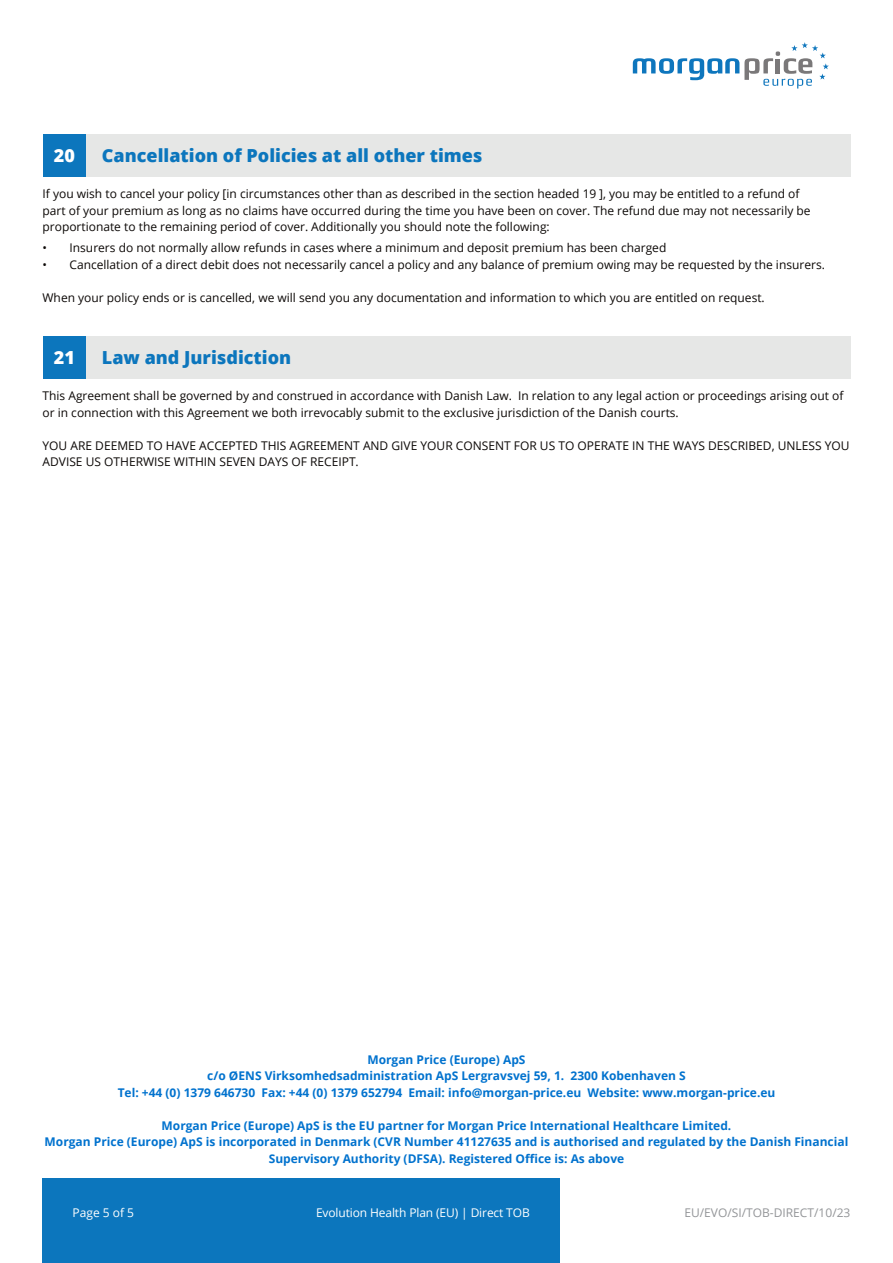
<style>
.page{position:relative;width:893px;height:1263px;background:#fff}
.page>*{position:absolute;margin:0;border:0;box-sizing:border-box;transform-origin:0 0}
.t1{font:800 18px "Open Sans";color:#0c76bd}
.t2{font:800 18px "Open Sans";color:#fff}
.t3{font:12px/16.6px "Open Sans";color:#0c0806}
.t4{font:700 12px/16.5px "Open Sans";color:#0072ce;text-align:center}
.t5{font:12px "Open Sans";letter-spacing:-.01em;color:#fff}
.t6{font:12px "Open Sans";color:#939598}
</style>
<div class="page">
<div style="left:43px;top:1178px;width:517px;height:85px;background:#0c76bd"></div>
<svg style="left:633px;top:42px;width:196px;height:47px"></svg>
<div style="left:43px;top:134px;width:808px;height:42px;background:#e6e7e6"></div>
<div style="left:43px;top:336px;width:808px;height:43px;background:#e6e7e6"></div>
<div style="left:43px;top:134px;width:43px;height:42px;background:#0c76bd"></div>
<div style="left:43px;top:336px;width:43px;height:43px;background:#0c76bd"></div>
<p class="t2" style="left:54px;top:142px;width:23px">20</p>
<p class="t1" style="left:102px;top:142px;width:382px">Cancellation of Policies at all other times</p>
<p class="t3" style="left:43px;top:185px;width:770px">If you wish to cancel your policy [in circumstances other than as described in the section headed 19 ], you may be entitled to a refund of part of your premium as long as no claims have occurred during the time you have been on cover. The refund due may not necessarily be proportionate to the remaining period of cover. Additionally you should note the following:</p>
<p class="t3" style="left:43px;top:239px;width:625px">• Insurers do not normally allow refunds in cases where a minimum and deposit premium has been charged</p>
<p class="t3" style="left:43px;top:256px;width:784px">• Cancellation of a direct debit does not necessarily cancel a policy and any balance of premium owing may be requested by the insurers.</p>
<p class="t3" style="left:43px;top:289px;width:724px">When your policy ends or is cancelled, we will send you any documentation and information to which you are entitled on request.</p>
<p class="t2" style="left:54px;top:344px;width:23px">21</p>
<p class="t1" style="left:102px;top:344px;width:191px">Law and Jurisdiction</p>
<p class="t3" style="left:43px;top:388px;width:802px">This Agreement shall be governed by and construed in accordance with Danish Law. In relation to any legal action or proceedings arising out of or in connection with this Agreement we both irrevocably submit to the exclusive jurisdiction of the Danish courts.</p>
<p class="t3" style="left:43px;top:437px;width:808px">YOU ARE DEEMED TO HAVE ACCEPTED THIS AGREEMENT AND GIVE YOUR CONSENT FOR US TO OPERATE IN THE WAYS DESCRIBED, UNLESS YOU<br>ADVISE US OTHERWISE WITHIN SEVEN DAYS OF RECEIPT.</p>
<p class="t4" style="left:367px;top:1051px;width:160px">Morgan Price (Europe) ApS</p>
<p class="t4" style="left:207px;top:1067px;width:480px">c/o ØENS Virksomhedsadministration ApS Lergravsvej 59, 1. 2300 Kobenhaven S</p>
<p class="t4" style="left:118px;top:1084px;width:659px">Tel: +44 (0) 1379 646730 Fax: +44 (0) 1379 652794 Email: info@morgan-price.eu Website: www.morgan-price.eu</p>
<p class="t4" style="left:162px;top:1117px;width:571px">Morgan Price (Europe) ApS is the EU partner for Morgan Price International Healthcare Limited.</p>
<p class="t4" style="left:45px;top:1133px;width:805px">Morgan Price (Europe) ApS is incorporated in Denmark (CVR Number 41127635 and is authorised and regulated by the Danish Financial<br>Supervisory Authority (DFSA). Registered Office is: As above</p>
<p class="t5" style="left:73px;top:1205px;width:63px">Page 5 of 5</p>
<p class="t5" style="left:316px;top:1205px;width:215px">Evolution Health Plan (EU) | Direct TOB</p>
<p class="t6" style="left:684px;top:1204px;width:167px">EU/EVO/SI/TOB-DIRECT/10/23</p>
</div>
